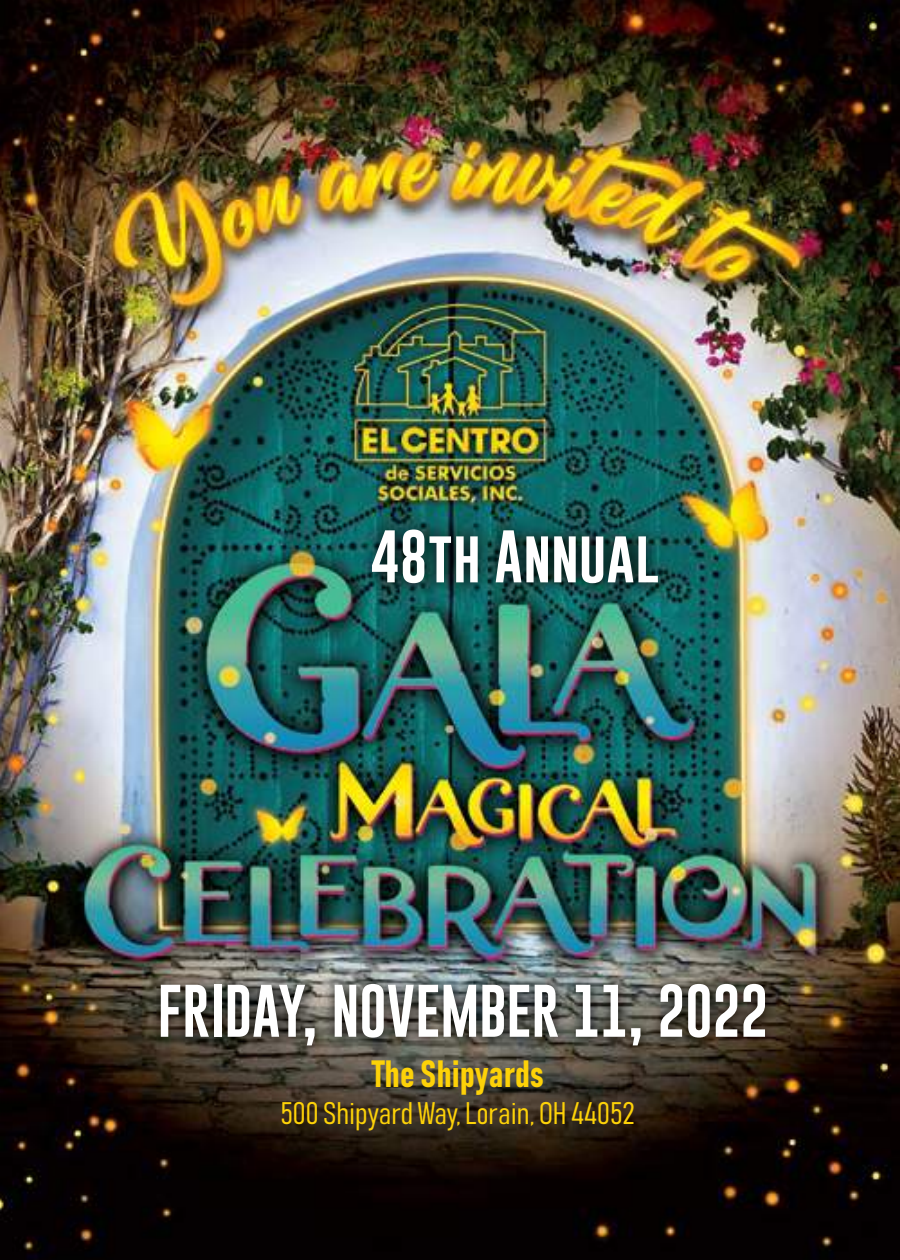
<style>
.page{position:relative;width:900px;height:1260px;background:#fff}
.page>*{position:absolute;margin:0;border:0;box-sizing:border-box;transform-origin:0 0}
.t1{font:54.25px "Gobold";color:#fff}
.t2{font:37.5px "Bahnschrift";color:#fdd208}
.t3{font:30.75px "Bahnschrift";color:#fdd208}
</style>
<div class="page">
<img style="left:0;top:0;width:900px;height:1260px">
<p class="t1" style="left:371px;top:522px;width:290px">48th Annual</p>
<p class="t1" style="left:157px;top:976px;width:613px">FRIDAY, NOVEMBER 11, 2022</p>
<p class="t2" style="left:372px;top:1050px;width:173px">The Shipyards</p>
<p class="t3" style="left:280px;top:1094px;width:356px">500 Shipyard Way, Lorain, OH 44052</p>
</div>
